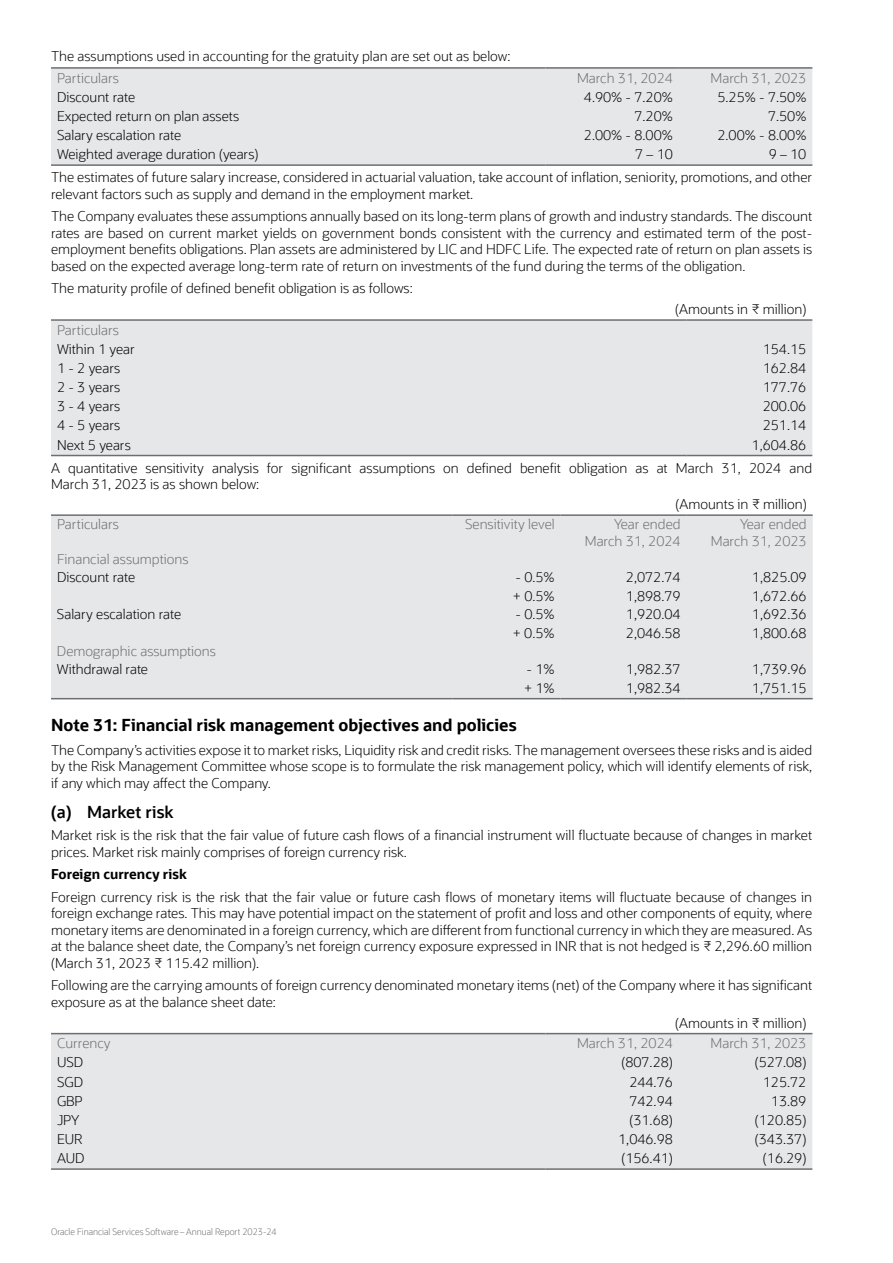
<style>
.page{position:relative;width:893px;height:1263px;background:#fff}
.page>*{position:absolute;margin:0;border:0;box-sizing:border-box;transform-origin:0 0}
.t1{font:700 16.5px "Oracle Sans";color:#000}
.t2{font:600 16.5px "Oracle Sans";color:#000}
.t3{font:300 13.5px/16.5px "Oracle Sans";color:#000}
.t4{font:300 13.5px/16.5px "Oracle Sans";color:#6d6e71;text-align:right}
.t5{font:700 13.5px "Oracle Sans";color:#000}
.t6{font:300 9px "Oracle Sans";color:#6d6e71;scale:.95 1}
</style>
<div class="page">
<div style="left:51px;top:69px;width:761px;height:95px;background:#e6e7e8"></div>
<hr style="left:51px;top:67px;width:494px;height:2px;background:#6d6e71">
<hr style="left:545px;top:67px;width:134px;height:2px;background:#6d6e71">
<hr style="left:679px;top:67px;width:133px;height:2px;background:#6d6e71">
<hr style="left:51px;top:164px;width:494px;height:2px;background:#6d6e71">
<hr style="left:545px;top:164px;width:134px;height:2px;background:#6d6e71">
<hr style="left:679px;top:164px;width:133px;height:2px;background:#6d6e71">
<div style="left:51px;top:321px;width:761px;height:134px;background:#e6e7e8"></div>
<hr style="left:51px;top:319px;width:635px;height:2px;background:#6d6e71">
<hr style="left:686px;top:319px;width:126px;height:2px;background:#6d6e71">
<hr style="left:51px;top:455px;width:635px;height:1px;background:#6d6e71">
<hr style="left:686px;top:455px;width:126px;height:1px;background:#6d6e71">
<div style="left:51px;top:516px;width:762px;height:182px;background:#e6e7e8"></div>
<hr style="left:51px;top:514px;width:402px;height:2px;background:#6d6e71">
<hr style="left:453px;top:514px;width:108px;height:2px;background:#6d6e71">
<hr style="left:51px;top:698px;width:402px;height:1px;background:#6d6e71">
<hr style="left:453px;top:698px;width:108px;height:1px;background:#6d6e71">
<hr style="left:561px;top:698px;width:126px;height:1px;background:#6d6e71">
<hr style="left:687px;top:698px;width:126px;height:1px;background:#6d6e71">
<hr style="left:561px;top:514px;width:126px;height:2px;background:#6d6e71">
<hr style="left:687px;top:514px;width:126px;height:2px;background:#6d6e71">
<div style="left:51px;top:1034px;width:761px;height:134px;background:#e6e7e8"></div>
<hr style="left:51px;top:1033px;width:494px;height:1px;background:#6d6e71">
<hr style="left:545px;top:1033px;width:134px;height:1px;background:#6d6e71">
<hr style="left:679px;top:1033px;width:133px;height:1px;background:#6d6e71">
<hr style="left:51px;top:1168px;width:494px;height:2px;background:#6d6e71">
<hr style="left:545px;top:1168px;width:134px;height:2px;background:#6d6e71">
<hr style="left:679px;top:1168px;width:133px;height:2px;background:#6d6e71">
<p class="t3" style="left:51px;top:48px;width:461px">The assumptions used in accounting for the gratuity plan are set out as below:</p>
<p class="t4" style="left:57px;top:70px;width:63px">Particulars</p>
<p class="t4" style="left:577px;top:70px;width:97px">March 31, 2024</p>
<p class="t4" style="left:710px;top:70px;width:97px">March 31, 2023</p>
<p class="t3" style="left:57px;top:89px;width:80px">Discount rate</p>
<p class="t3" style="left:584px;top:89px;width:90px">4.90% - 7.20%</p>
<p class="t3" style="left:717px;top:89px;width:90px">5.25% - 7.50%</p>
<p class="t3" style="left:57px;top:108px;width:184px">Expected return on plan assets</p>
<p class="t3" style="left:634px;top:108px;width:40px">7.20%</p>
<p class="t3" style="left:768px;top:108px;width:40px">7.50%</p>
<p class="t3" style="left:57px;top:127px;width:126px">Salary escalation rate</p>
<p class="t3" style="left:584px;top:127px;width:90px">2.00% - 8.00%</p>
<p class="t3" style="left:717px;top:127px;width:90px">2.00% - 8.00%</p>
<p class="t3" style="left:57px;top:146px;width:203px">Weighted average duration (years)</p>
<p class="t3" style="left:635px;top:146px;width:39px">7 – 10</p>
<p class="t3" style="left:51px;top:143px;width:763px;line-height:23.2px;text-indent:718px">9 – 10<br>The estimates of future salary increase, considered in actuarial valuation, take account of inflation, seniority, promotions, and other</p>
<p class="t3" style="left:51px;top:183px;width:763px;line-height:22.5px">relevant factors such as supply and demand in the employment market.<br>The Company evaluates these assumptions annually based on its long-term plans of growth and industry standards. The discount</p>
<p class="t3" style="left:51px;top:225px;width:763px;text-align:justify">rates are based on current market yields on government bonds consistent with the currency and estimated term of the post&shy;employment benefits obligations. Plan assets are administered by LIC and HDFC Life. The expected rate of return on plan assets is based on the expected average long-term rate of return on investments of the fund during the terms of the obligation.</p>
<p class="t3" style="left:51px;top:280px;width:363px">The maturity profile of defined benefit obligation is as follows:</p>
<p class="t3" style="left:675px;top:301px;width:133px">(Amounts in ₹ million)</p>
<p class="t4" style="left:57px;top:322px;width:63px">Particulars</p>
<p class="t3" style="left:57px;top:341px;width:79px">Within 1 year</p>
<p class="t3" style="left:763px;top:341px;width:45px">154.15</p>
<p class="t3" style="left:57px;top:360px;width:65px">1 - 2 years</p>
<p class="t3" style="left:763px;top:360px;width:45px">162.84</p>
<p class="t3" style="left:57px;top:379px;width:65px">2 - 3 years</p>
<p class="t3" style="left:763px;top:379px;width:45px">177.76</p>
<p class="t3" style="left:57px;top:398px;width:65px">3 - 4 years</p>
<p class="t3" style="left:763px;top:398px;width:45px">200.06</p>
<p class="t3" style="left:57px;top:417px;width:65px">4 - 5 years</p>
<p class="t3" style="left:763px;top:417px;width:45px">251.14</p>
<p class="t3" style="left:57px;top:437px;width:75px">Next 5 years</p>
<p class="t3" style="left:51px;top:433px;width:763px;line-height:23.2px;text-indent:701px">1,604.86<br>A quantitative sensitivity analysis for significant assumptions on defined benefit obligation as at March 31, 2024 and</p>
<p class="t3" style="left:51px;top:476px;width:210px">March 31, 2023 is as shown below:</p>
<p class="t3" style="left:676px;top:496px;width:133px">(Amounts in ₹ million)</p>
<p class="t4" style="left:57px;top:516px;width:63px">Particulars</p>
<p class="t4" style="left:465px;top:516px;width:91px">Sensitivity level</p>
<p class="t4" style="left:585px;top:516px;width:97px">Year ended<br>March 31, 2024</p>
<p class="t4" style="left:711px;top:516px;width:97px">Year ended<br>March 31, 2023</p>
<p class="t4" style="left:57px;top:551px;width:133px">Financial assumptions</p>
<p class="t3" style="left:57px;top:569px;width:80px">Discount rate</p>
<p class="t3" style="left:515px;top:569px;width:41px">- 0.5%</p>
<p class="t3" style="left:626px;top:569px;width:56px">2,072.74</p>
<p class="t3" style="left:752px;top:569px;width:56px">1,825.09</p>
<p class="t3" style="left:513px;top:588px;width:43px">+ 0.5%</p>
<p class="t3" style="left:626px;top:588px;width:56px">1,898.79</p>
<p class="t3" style="left:752px;top:588px;width:56px">1,672.66</p>
<p class="t3" style="left:57px;top:606px;width:126px">Salary escalation rate</p>
<p class="t3" style="left:515px;top:606px;width:41px">- 0.5%</p>
<p class="t3" style="left:626px;top:606px;width:56px">1,920.04</p>
<p class="t3" style="left:752px;top:606px;width:56px">1,692.36</p>
<p class="t3" style="left:513px;top:624px;width:43px">+ 0.5%</p>
<p class="t3" style="left:626px;top:624px;width:56px">2,046.58</p>
<p class="t3" style="left:752px;top:624px;width:56px">1,800.68</p>
<p class="t4" style="left:57px;top:643px;width:160px">Demographic assumptions</p>
<p class="t3" style="left:57px;top:661px;width:93px">Withdrawal rate</p>
<p class="t3" style="left:527px;top:661px;width:29px">- 1%</p>
<p class="t3" style="left:626px;top:661px;width:56px">1,982.37</p>
<p class="t3" style="left:752px;top:661px;width:56px">1,739.96</p>
<p class="t3" style="left:524px;top:680px;width:32px">+ 1%</p>
<p class="t3" style="left:626px;top:680px;width:56px">1,982.34</p>
<p class="t3" style="left:752px;top:680px;width:56px">1,751.15</p>
<p class="t1" style="left:51px;top:714px;width:467px">Note 31: Financial risk management objectives and policies</p>
<p class="t3" style="left:51px;top:742px;width:763px;text-align:justify">The Company’s activities expose it to market risks, Liquidity risk and credit risks. The management oversees these risks and is aided by the Risk Management Committee whose scope is to formulate the risk management policy, which will identify elements of risk, if any which may affect the Company.</p>
<p class="t2" style="left:51px;top:802px;width:124px">(a) Market risk</p>
<p class="t3" style="left:51px;top:827px;width:763px">Market risk is the risk that the fair value of future cash flows of a financial instrument will fluctuate because of changes in market prices. Market risk mainly comprises of foreign currency risk.</p>
<p class="t5" style="left:51px;top:866px;width:137px">Foreign currency risk</p>
<p class="t3" style="left:51px;top:889px;width:763px;text-align:justify">Foreign currency risk is the risk that the fair value or future cash flows of monetary items will fluctuate because of changes in foreign exchange rates. This may have potential impact on the statement of profit and loss and other components of equity, where monetary items are denominated in a foreign currency, which are different from functional currency in which they are measured. As at the balance sheet date, the Company’s net foreign currency exposure expressed in INR that is not hedged is ₹ 2,296.60 million (March 31, 2023 ₹ 115.42 million).</p>
<p class="t3" style="left:51px;top:977px;width:763px">Following are the carrying amounts of foreign currency denominated monetary items (net) of the Company where it has significant exposure as at the balance sheet date:</p>
<p class="t3" style="left:675px;top:1015px;width:133px">(Amounts in ₹ million)</p>
<p class="t4" style="left:57px;top:1035px;width:55px">Currency</p>
<p class="t4" style="left:577px;top:1035px;width:97px">March 31, 2024</p>
<p class="t4" style="left:710px;top:1035px;width:97px">March 31, 2023</p>
<p class="t3" style="left:57px;top:1054px;width:28px">USD</p>
<p class="t3" style="left:621px;top:1054px;width:53px">(807.28)</p>
<p class="t3" style="left:755px;top:1054px;width:53px">(527.08)</p>
<p class="t3" style="left:57px;top:1073px;width:28px">SGD</p>
<p class="t3" style="left:629px;top:1073px;width:45px">244.76</p>
<p class="t3" style="left:763px;top:1073px;width:45px">125.72</p>
<p class="t3" style="left:57px;top:1093px;width:27px">GBP</p>
<p class="t3" style="left:629px;top:1093px;width:45px">742.94</p>
<p class="t3" style="left:771px;top:1093px;width:37px">13.89</p>
<p class="t3" style="left:57px;top:1112px;width:24px">JPY</p>
<p class="t3" style="left:629px;top:1112px;width:45px">(31.68)</p>
<p class="t3" style="left:755px;top:1112px;width:53px">(120.85)</p>
<p class="t3" style="left:57px;top:1131px;width:27px">EUR</p>
<p class="t3" style="left:618px;top:1131px;width:56px">1,046.98</p>
<p class="t3" style="left:755px;top:1131px;width:53px">(343.37)</p>
<p class="t3" style="left:57px;top:1150px;width:29px">AUD</p>
<p class="t3" style="left:621px;top:1150px;width:53px">(156.41)</p>
<p class="t3" style="left:763px;top:1150px;width:45px">(16.29)</p>
<p class="t6" style="left:51px;top:1226px;width:239px">Oracle Financial Services Software – Annual Report 2023-24</p>
</div>
